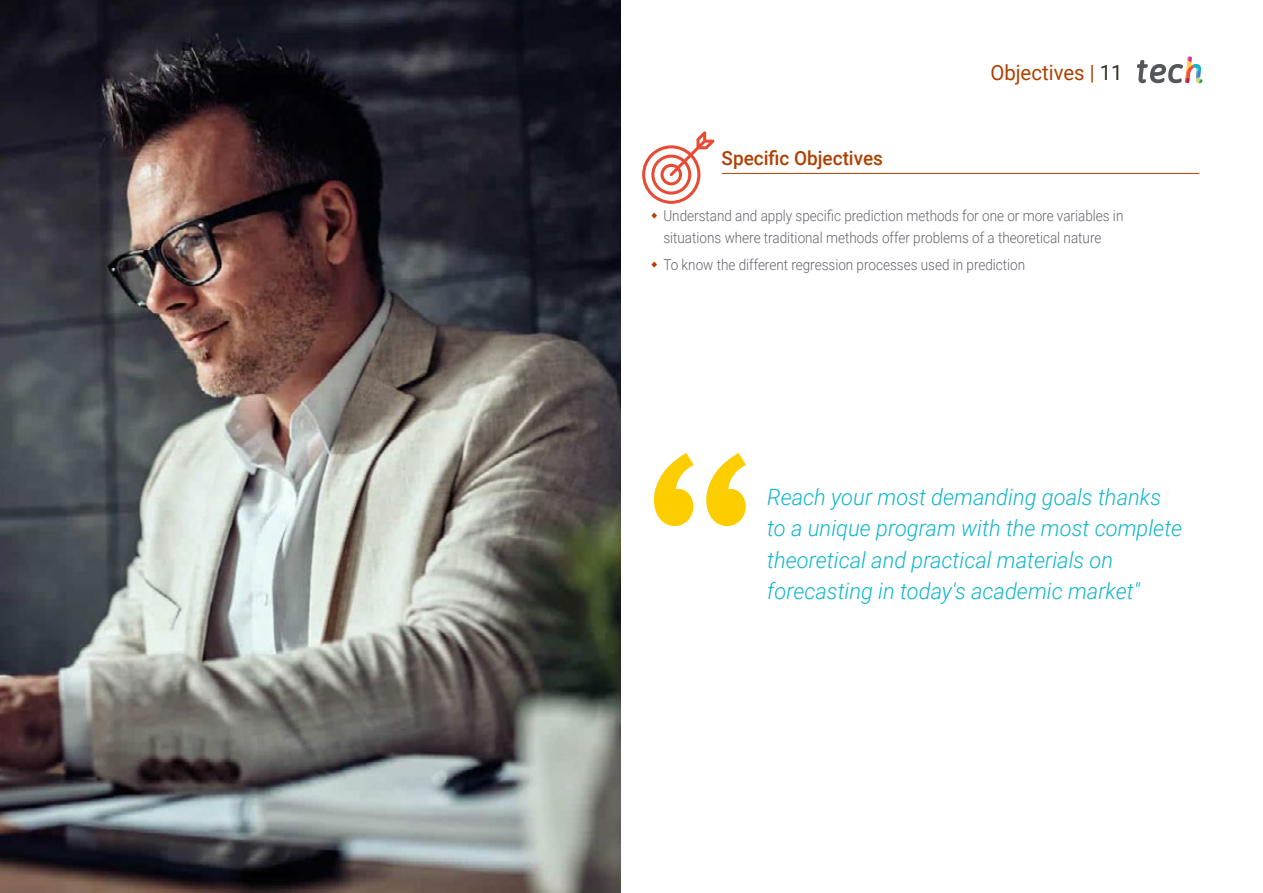
<style>
.page{position:relative;width:1263px;height:893px;background:#fff}
.page>*{position:absolute;margin:0;border:0;box-sizing:border-box;transform-origin:0 0}
.t1{font:italic 300 22.5px/31.5px "Roboto";color:#0fb6cf}
.t2{font:21px "Roboto";color:#ae4000}
.t3{font:500 19.5px "Roboto";color:#ae4000}
.t4{font:300 15px/22.5px "Roboto";color:#61646a;scale:.9 1}
.s1{color:#312e20}
</style>
<div class="page">
<svg style="left:642px;top:131px;width:72px;height:73px"></svg>
<hr style="left:722px;top:173px;width:477px;height:1px;background:#ae4000">
<svg style="left:654px;top:453px;width:92px;height:73px"></svg>
<img style="left:0;top:0;width:621px;height:893px">
<svg style="left:1137px;top:57px;width:65px;height:27px"></svg>
<h3 class="t3" style="left:722px;top:144px;width:163px">Specific Objectives</h3>
<h2 class="t2" style="left:990px;top:57px;width:134px">Objectives | <span class="s1">11</span></h2>
<p class="t4" style="left:663px;top:204px;width:513px">Understand and apply specific prediction methods for one or more variables in situations where traditional methods offer problems of a theoretical nature</p>
<p class="t4" style="left:663px;top:253px;width:404px">To know the different regression processes used in prediction</p>
<h1 class="t1" style="left:767px;top:480px;width:416px">Reach your most demanding goals thanks to a unique program with the most complete theoretical and practical materials on forecasting in today's academic market"</h1>
</div>
